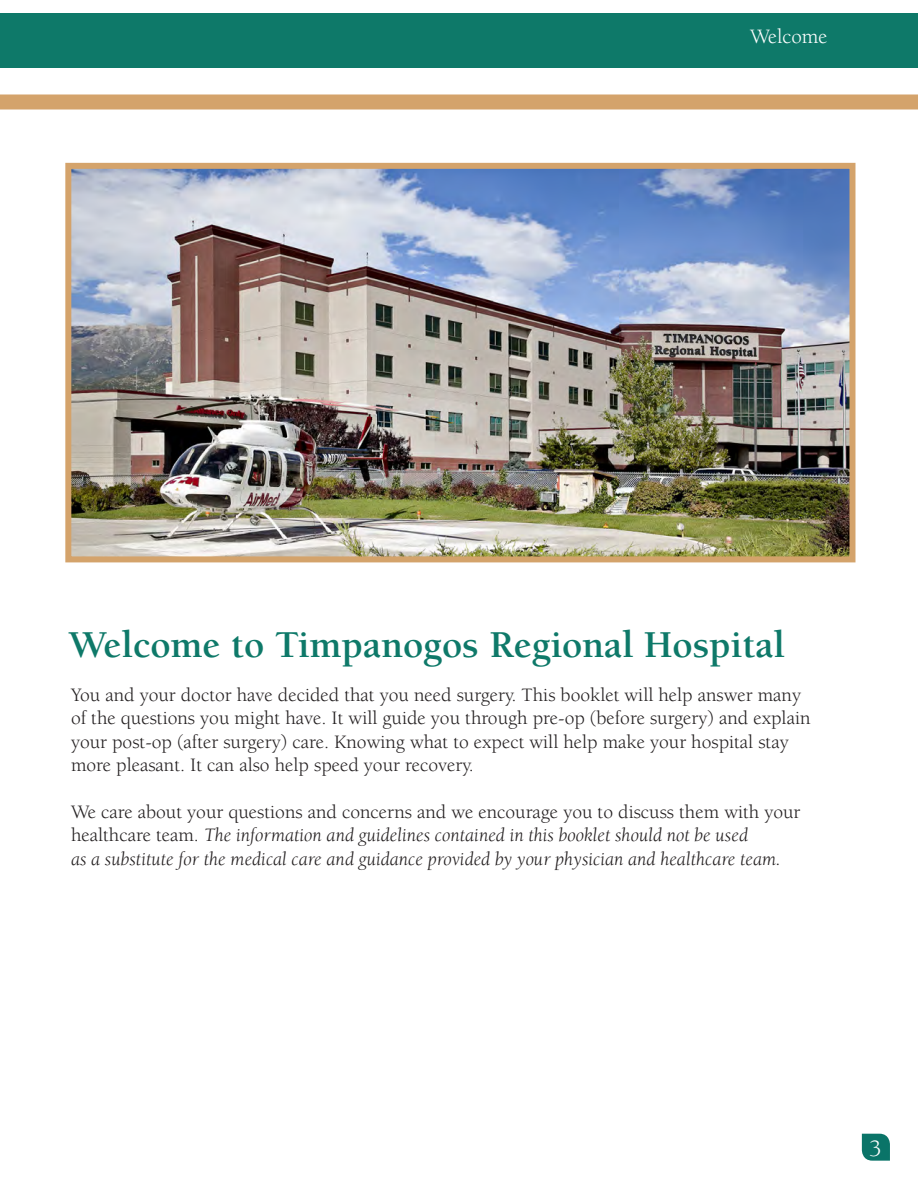
<style>
.page{position:relative;width:918px;height:1188px;background:#fff}
.page>*{position:absolute;margin:0;border:0;box-sizing:border-box;transform-origin:0 0}
.t1{font:700 39px "Berkeley";color:#0e7969}
.t2{font:24px "Berkeley";color:#fff}
.t3{font:21px "Berkeley";color:#fff}
.t4{font:19.5px/23.4px "Berkeley";color:#231f20}
.t5{font:italic 19.5px/23.4px "Berkeley";color:#231f20}
.s1{font-style:normal}
</style>
<div class="page">
<div style="left:0;top:13px;width:918px;height:55px;background:#0e7969"></div>
<div style="left:0;top:94px;width:918px;height:16px;background:#d4a36b"></div>
<img style="left:72px;top:170px;width:776px;height:385px">
<div style="left:65px;top:163px;width:790px;height:399px;border:6px solid #d4a36b"></div>
<svg style="left:862px;top:1134px;width:28px;height:27px"></svg>
<p class="t3" style="left:750px;top:25px;width:79px">Welcome</p>
<p class="t1" style="left:68px;top:624px;width:718px">Welcome to Timpanogos Regional Hospital</p>
<p class="t4" style="left:71px;top:683px;width:741px">You and your doctor have decided that you need surgery. This booklet will help answer many of the questions you might have. It will guide you through pre-op (before surgery) and explain your post-op (after surgery) care. Knowing what to expect will help make your hospital stay more pleasant. It can also help speed your recovery.</p>
<p class="t5" style="left:71px;top:801px;width:731px"><span class="s1">We care about your questions and concerns and we encourage you to discuss them with your healthcare team.</span> The information and guidelines contained in this booklet should not be used<br>as a substitute for the medical care and guidance provided by your physician and healthcare team.</p>
<p class="t2" style="left:869px;top:1136px;width:14px">3</p>
</div>
